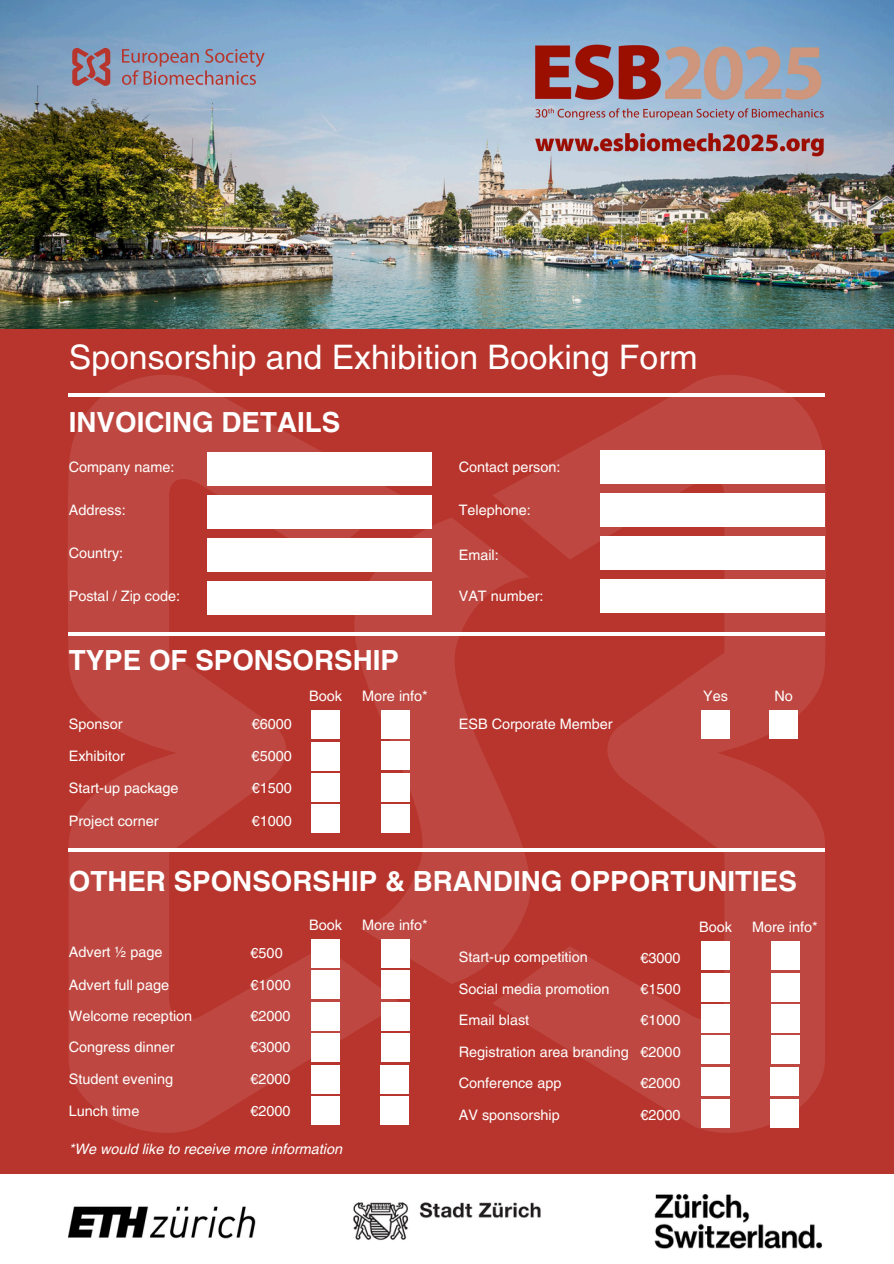
<style>
.page{position:relative;width:894px;height:1264px;background:#fff}
.page>*{position:absolute;margin:0;border:0;box-sizing:border-box;transform-origin:0 0}
.t1{font:33.75px "Helvetica LT Pro";color:#fff}
.t2{font:700 27.75px "Helvetica LT Pro";color:#fff}
.t3{font:14.4px/31.2px "Helvetica LT Pro";color:#fff}
.t4{font:italic 14.4px "Helvetica LT Pro";color:#fff}
</style>
<div class="page">
<div style="left:0;top:0;width:893px;height:1263px;background:#b7352d"></div>
<div style="left:0;top:1174px;width:893px;height:89px;background:#fff"></div>
<img style="left:0;top:0;width:893px;height:328px">
<svg style="left:72px;top:48px;width:38px;height:38px"></svg>
<svg style="left:122px;top:49px;width:142px;height:36px;background:#9593ab"></svg>
<svg style="left:68px;top:375px;width:333px;height:758px;fill:#be4841"></svg>
<svg style="left:492px;top:375px;width:334px;height:758px"></svg>
<svg style="left:352px;top:517px;width:178px;height:466px;fill:#be4841"></svg>
<img style="left:69px;top:1206px;width:187px;height:33px">
<img style="left:654px;top:1194px;width:168px;height:55px">
<img style="left:353px;top:1202px;width:188px;height:39px">
<hr style="left:69px;top:393px;width:755px;height:3px;background:#fff">
<div style="left:206px;top:452px;width:225px;height:34px;background:#fff"></div>
<hr style="left:69px;top:632px;width:755px;height:3px;background:#fff">
<hr style="left:69px;top:848px;width:755px;height:3px;background:#fff">
<div style="left:311px;top:710px;width:28px;height:28px;background:#fff"></div>
<div style="left:381px;top:710px;width:28px;height:28px;background:#fff"></div>
<div style="left:311px;top:741px;width:28px;height:29px;background:#fff"></div>
<div style="left:381px;top:741px;width:28px;height:29px;background:#fff"></div>
<div style="left:311px;top:773px;width:28px;height:28px;background:#fff"></div>
<div style="left:381px;top:773px;width:28px;height:28px;background:#fff"></div>
<div style="left:311px;top:804px;width:28px;height:29px;background:#fff"></div>
<div style="left:381px;top:804px;width:28px;height:29px;background:#fff"></div>
<div style="left:701px;top:710px;width:28px;height:29px;background:#fff"></div>
<div style="left:769px;top:710px;width:28px;height:28px;background:#fff"></div>
<div style="left:206px;top:495px;width:225px;height:34px;background:#fff"></div>
<div style="left:206px;top:538px;width:225px;height:33px;background:#fff"></div>
<div style="left:206px;top:580px;width:225px;height:34px;background:#fff"></div>
<div style="left:311px;top:939px;width:28px;height:28px;background:#fff"></div>
<div style="left:381px;top:939px;width:28px;height:28px;background:#fff"></div>
<div style="left:311px;top:970px;width:28px;height:29px;background:#fff"></div>
<div style="left:381px;top:970px;width:28px;height:29px;background:#fff"></div>
<div style="left:311px;top:1002px;width:28px;height:28px;background:#fff"></div>
<div style="left:381px;top:1002px;width:28px;height:28px;background:#fff"></div>
<div style="left:311px;top:1033px;width:28px;height:28px;background:#fff"></div>
<div style="left:381px;top:1033px;width:28px;height:28px;background:#fff"></div>
<div style="left:311px;top:1065px;width:28px;height:28px;background:#fff"></div>
<div style="left:381px;top:1065px;width:28px;height:28px;background:#fff"></div>
<div style="left:311px;top:1096px;width:28px;height:29px;background:#fff"></div>
<div style="left:381px;top:1096px;width:28px;height:28px;background:#fff"></div>
<div style="left:701px;top:941px;width:28px;height:28px;background:#fff"></div>
<div style="left:770px;top:941px;width:28px;height:28px;background:#fff"></div>
<div style="left:701px;top:972px;width:28px;height:29px;background:#fff"></div>
<div style="left:770px;top:972px;width:28px;height:29px;background:#fff"></div>
<div style="left:701px;top:1004px;width:28px;height:28px;background:#fff"></div>
<div style="left:770px;top:1004px;width:28px;height:28px;background:#fff"></div>
<div style="left:701px;top:1035px;width:28px;height:29px;background:#fff"></div>
<div style="left:770px;top:1035px;width:28px;height:28px;background:#fff"></div>
<div style="left:701px;top:1067px;width:28px;height:28px;background:#fff"></div>
<div style="left:770px;top:1067px;width:28px;height:28px;background:#fff"></div>
<div style="left:701px;top:1098px;width:28px;height:29px;background:#fff"></div>
<div style="left:770px;top:1098px;width:28px;height:29px;background:#fff"></div>
<div style="left:599px;top:450px;width:225px;height:34px;background:#fff"></div>
<div style="left:599px;top:493px;width:225px;height:34px;background:#fff"></div>
<div style="left:599px;top:536px;width:225px;height:33px;background:#fff"></div>
<div style="left:599px;top:578px;width:225px;height:34px;background:#fff"></div>
<img style="left:534px;top:44px;width:291px;height:114px">
<h1 class="t1" style="left:69px;top:345px;width:630px">Sponsorship and Exhibition Booking Form</h1>
<h2 class="t2" style="left:69px;top:412px;width:273px">INVOICING DETAILS</h2>
<p class="t3" style="left:69px;top:452px;width:107px">Company name:</p>
<p class="t3" style="left:458px;top:452px;width:103px">Contact person:</p>
<p class="t3" style="left:458px;top:495px;width:74px">Telephone:</p>
<p class="t3" style="left:458px;top:540px;width:41px">Email:</p>
<p class="t3" style="left:458px;top:581px;width:86px">VAT number:</p>
<p class="t3" style="left:69px;top:495px;width:58px">Address:</p>
<p class="t3" style="left:69px;top:538px;width:56px">Country:</p>
<p class="t3" style="left:69px;top:581px;width:113px">Postal / Zip code:</p>
<h2 class="t2" style="left:69px;top:650px;width:331px">TYPE OF SPONSORSHIP</h2>
<p class="t3" style="left:69px;top:710px;width:58px;line-height:31.7px">Sponsor<br>Exhibitor</p>
<p class="t3" style="left:69px;top:773px;width:111px">Start-up package</p>
<p class="t3" style="left:69px;top:807px;width:91px">Project corner</p>
<p class="t3" style="left:251px;top:710px;width:42px;line-height:31.7px">€6000 €5000</p>
<p class="t3" style="left:251px;top:773px;width:42px">€1500</p>
<p class="t3" style="left:251px;top:806px;width:42px">€1000</p>
<p class="t3" style="left:309px;top:681px;width:34px">Book</p>
<p class="t3" style="left:362px;top:681px;width:67px">More info*</p>
<p class="t3" style="left:703px;top:681px;width:26px">Yes</p>
<p class="t3" style="left:774px;top:681px;width:20px">No</p>
<p class="t3" style="left:458px;top:710px;width:155px">ESB Corporate Member</p>
<h2 class="t2" style="left:69px;top:871px;width:729px">OTHER SPONSORSHIP &amp; BRANDING OPPORTUNITIES</h2>
<p class="t3" style="left:309px;top:910px;width:34px">Book</p>
<p class="t3" style="left:362px;top:910px;width:67px">More info*</p>
<p class="t3" style="left:699px;top:912px;width:34px">Book</p>
<p class="t3" style="left:751px;top:912px;width:67px">More info*</p>
<p class="t3" style="left:69px;top:938px;width:95px">Advert ½ page</p>
<p class="t3" style="left:69px;top:970px;width:125px">Advert full page<br>Welcome reception<br>Congress dinner</p>
<p class="t3" style="left:250px;top:938px;width:34px">€500</p>
<p class="t3" style="left:250px;top:970px;width:42px;text-align:justify">€1000 €2000 €3000</p>
<p class="t3" style="left:458px;top:942px;width:130px">Start-up competition</p>
<p class="t3" style="left:458px;top:974px;width:171px">Social media promotion<br>Email blast<br>Registration area branding</p>
<p class="t3" style="left:640px;top:943px;width:42px;text-align:justify">€3000 €1500 €1000 €2000</p>
<p class="t3" style="left:69px;top:1065px;width:106px">Student evening<br>Lunch time</p>
<p class="t3" style="left:250px;top:1064px;width:42px;line-height:31.7px">€2000 €2000</p>
<p class="t3" style="left:458px;top:1069px;width:104px">Conference app<br>AV sponsorship</p>
<p class="t3" style="left:640px;top:1068px;width:42px;line-height:31.7px">€2000 €2000</p>
<p class="t4" style="left:69px;top:1144px;width:275px">*We would like to receive more information</p>
</div>
